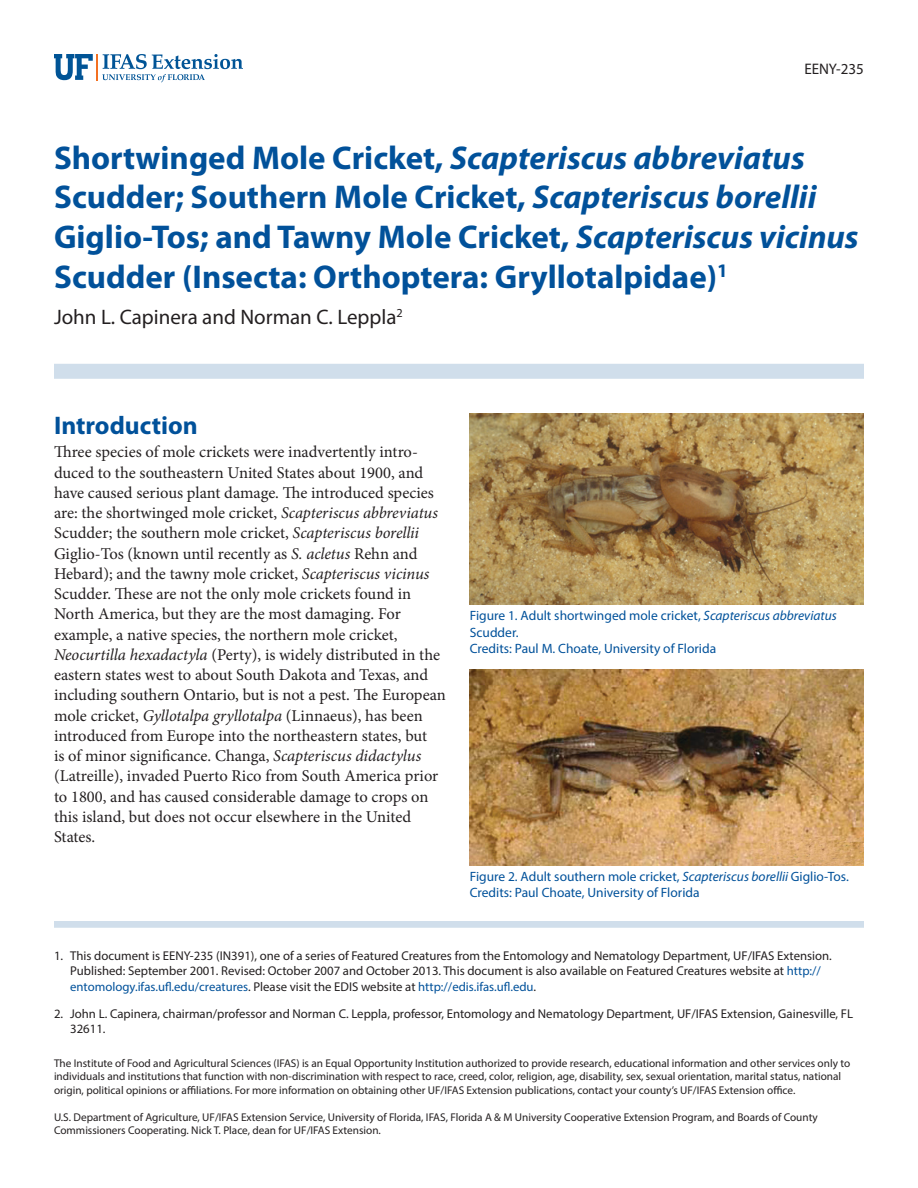
<style>
.page{position:relative;width:918px;height:1188px;background:#fff}
.page>*{position:absolute;margin:0;border:0;box-sizing:border-box;transform-origin:0 0}
.TitleRegular{font:700 33px/39.6px "Myriad Pro";color:#01519a}
.SectionHeading0{font:700 25.5px "Myriad Pro";color:#01519a}
.Author{font:21px "Myriad Pro";color:#231f20}
.Paragraph{font:16.5px/20.2px "Minion Pro";color:#231f20}
.PubNumber{font:15.3px "Myriad Pro";color:#231f20}
.FigureCaption{font:13.5px/16.5px "Myriad Pro";color:#01519a}
.t1{font:12.75px/15.3px "Myriad Pro";color:#231f20}
.Disclaimer{font:11.25px/13.5px "Myriad Pro";color:#231f20}
.s1{font-style:italic}
.s2{color:#01519a}
</style>
<div class="page">
<svg style="left:54px;top:54px;width:189px;height:28px"></svg>
<div style="left:54px;top:364px;width:810px;height:15px;background:#d0deeb"></div>
<div style="left:54px;top:921px;width:810px;height:7px;background:#d0deeb"></div>
<img style="left:470px;top:414px;width:394px;height:191px">
<img style="left:470px;top:669px;width:394px;height:196px">
<p class="PubNumber" style="left:804px;top:60px;width:61px">EENY-235</p>
<p class="TitleRegular" style="left:54px;top:137px;width:806px">Shortwinged Mole Cricket, <span class="s1">Scapteriscus abbreviatus </span>Scudder; Southern Mole Cricket, <span class="s1">Scapteriscus borellii </span>Giglio-Tos; and Tawny Mole Cricket, <span class="s1">Scapteriscus vicinus </span>Scudder (Insecta: Orthoptera: Gryllotalpidae)<sup>1</sup></p>
<p class="Author" style="left:54px;top:304px;width:350px">John L. Capinera and Norman C. Leppla<sup>2</sup></p>
<p class="SectionHeading0" style="left:54px;top:409px;width:145px">Introduction</p>
<p class="Paragraph" style="left:54px;top:442px;width:394px">Three species of mole crickets were inadvertently intro&shy;duced to the southeastern United States about 1900, and have caused serious plant damage. The introduced species are: the shortwinged mole cricket, <span class="s1">Scapteriscus abbreviatus </span>Scudder; the southern mole cricket, <span class="s1">Scapteriscus borellii </span>Giglio-Tos (known until recently as <span class="s1">S. acletus</span> Rehn and Hebard); and the tawny mole cricket, <span class="s1">Scapteriscus vicinus </span>Scudder. These are not the only mole crickets found in North America, but they are the most damaging. For example, a native species, the northern mole cricket, <span class="s1">Neocurtilla hexadactyla</span> (Perty), is widely distributed in the eastern states west to about South Dakota and Texas, and including southern Ontario, but is not a pest. The European mole cricket, <span class="s1">Gyllotalpa gryllotalpa</span> (Linnaeus), has been introduced from Europe into the northeastern states, but<br>is of minor significance. Changa, <span class="s1">Scapteriscus didactylus </span>(Latreille), invaded Puerto Rico from South America prior to 1800, and has caused considerable damage to crops on this island, but does not occur elsewhere in the United States.</p>
<p class="FigureCaption" style="left:470px;top:607px;width:369px">Figure 1. Adult shortwinged mole cricket, <span class="s1">Scapteriscus abbreviatus<br></span>Scudder.</p>
<p class="FigureCaption" style="left:470px;top:640px;width:248px">Credits: Paul M. Choate, University of Florida</p>
<p class="FigureCaption" style="left:470px;top:868px;width:381px">Figure 2. Adult southern mole cricket, <span class="s1">Scapteriscus borellii</span> Giglio-Tos.</p>
<p class="FigureCaption" style="left:470px;top:884px;width:231px">Credits: Paul Choate, University of Florida</p>
<p class="t1" style="left:70px;top:948px;width:763px;text-indent:-16px">1. This document is EENY-235 (IN391), one of a series of Featured Creatures from the Entomology and Nematology Department, UF/IFAS Extension.<br>Published: September 2001. Revised: October 2007 and October 2013. This document is also available on Featured Creatures website at <span class="s2">http:// entomology.ifas.ufl.edu/creatures</span>. Please visit the EDIS website at <span class="s2">http://edis.ifas.ufl.edu</span>.</p>
<p class="t1" style="left:70px;top:1006px;width:785px;text-indent:-16px">2. John L. Capinera, chairman/professor and Norman C. Leppla, professor, Entomology and Nematology Department, UF/IFAS Extension, Gainesville, FL<br>32611.</p>
<p class="Disclaimer" style="left:54px;top:1056px;width:798px">The Institute of Food and Agricultural Sciences (IFAS) is an Equal Opportunity Institution authorized to provide research, educational information and other services only to individuals and institutions that function with non-discrimination with respect to race, creed, color, religion, age, disability, sex, sexual orientation, marital status, national origin, political opinions or affiliations. For more information on obtaining other UF/IFAS Extension publications, contact your county’s UF/IFAS Extension office.</p>
<p class="Disclaimer" style="left:54px;top:1110px;width:765px">U.S. Department of Agriculture, UF/IFAS Extension Service, University of Florida, IFAS, Florida A &amp; M University Cooperative Extension Program, and Boards of County<br>Commissioners Cooperating. Nick T. Place, dean for UF/IFAS Extension.</p>
</div>
